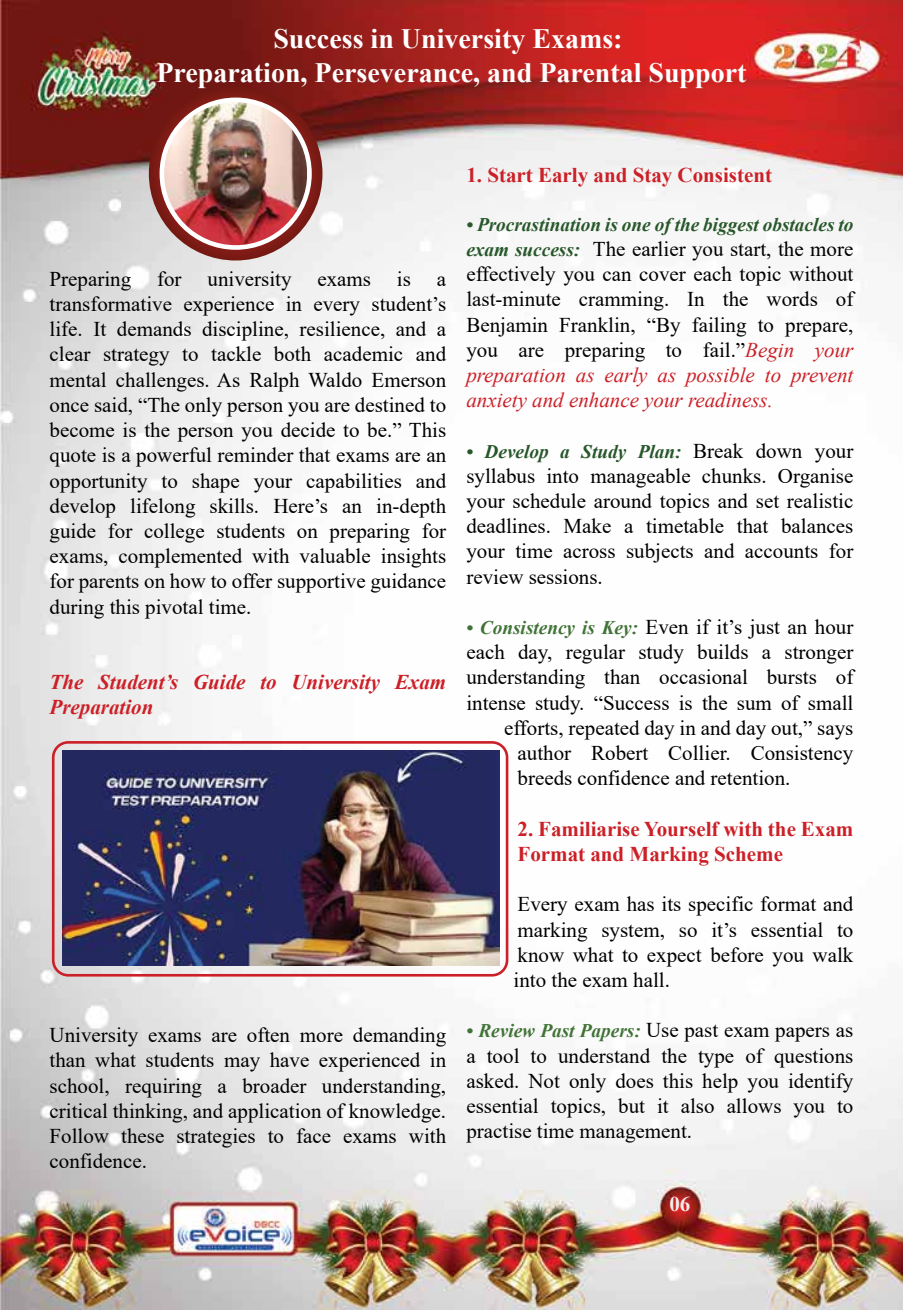
<style>
.page{position:relative;width:903px;height:1310px;background:#fff}
.page>*{position:absolute;margin:0;border:0;box-sizing:border-box;transform-origin:0 0}
.t1{font:700 28px/33.6px "Times New Roman";color:#fff;text-align:center}
.t2{font:21px/25.2px "Times New Roman";color:#000;text-align:justify}
.t3{font:700 21px/25.2px "Times New Roman";color:#cb2027}
.t4{font:italic 700 21px/25.2px "Times New Roman";color:#cb2027}
.t5{font:700 21px "Times New Roman";color:#f1efee}
.t6{font:italic 700 19.25px "Times New Roman";color:#27572a}
.s1{font-weight:700;font-style:italic;font-size:19.25px;color:#27572a}
.s2{font-style:italic;color:#cb2027}
.s3{font-weight:400;font-style:normal;font-size:21px;color:#000}
.s4{font-weight:700;font-style:italic;font-size:19.25px;color:#417337}
</style>
<div class="page">
<img style="left:0;top:0;width:903px;height:1310px">
<div style="left:149px;top:87px;width:173px;height:173px;background:#791a14;border-radius:87px"></div>
<img style="left:162px;top:100px;width:147px;height:147px">
<div style="left:160px;top:98px;width:152px;height:152px;border:5px solid #fff;border-radius:50%"></div>
<img style="left:62px;top:750px;width:437px;height:215px">
<div style="left:52px;top:741px;width:456px;height:235px;border:3px solid #cb2027;border-radius:15px"></div>
<h1 class="t1" style="left:156px;top:21px;width:592px">Success in University Exams:<br>Preparation, Perseverance, and Parental Support</h1>
<p class="t2" style="left:50px;top:265px;width:398px">Preparing for university exams is a transformative experience in every student’s life. It demands discipline, resilience, and a clear strategy to tackle both academic and mental challenges. As Ralph Waldo Emerson once said, “The only person you are destined to become is the person you decide to be.” This quote is a powerful reminder that exams are an opportunity to shape your capabilities and develop lifelong skills. Here’s an in-depth guide for college students on preparing for exams, complemented with valuable insights for parents on how to offer supportive guidance during this pivotal time.</p>
<p class="t4" style="left:50px;top:669px;width:398px">The Student’s Guide to University Exam<br>Preparation</p>
<p class="t2" style="left:50px;top:1021px;width:398px">University exams are often more demanding than what students may have experienced in school, requiring a broader understanding, critical thinking, and application of knowledge.<br>Follow these strategies to face exams with confidence.</p>
<p class="t3" style="left:466px;top:162px;width:307px">1. Start Early and Stay Consistent</p>
<p class="t6" style="left:466px;top:211px;width:388px">• Procrastination is one of the biggest obstacles to</p>
<p class="t2" style="left:466px;top:236px;width:388px"><span class="s1">exam success:</span> The earlier you start, the more effectively you can cover each topic without last-minute cramming. In the words of Benjamin Franklin, “By failing to prepare, you are preparing to fail.”<span class="s2">Begin your preparation as early as possible to prevent anxiety and enhance your readiness.</span></p>
<p class="t6" style="left:466px;top:438px;width:388px">• Develop a Study Plan: <span class="s3">Break down your</span></p>
<p class="t2" style="left:466px;top:462px;width:388px">syllabus into manageable chunks. Organise your schedule around topics and set realistic deadlines. Make a timetable that balances your time across subjects and accounts for review sessions.</p>
<p class="t2" style="left:466px;top:614px;width:388px"><span class="s4">• Consistency is Key:</span> Even if it’s just an hour</p>
<p class="t2" style="left:466px;top:639px;width:388px">each day, regular study builds a stronger</p>
<p class="t2" style="left:466px;top:664px;width:388px">understanding than occasional bursts of</p>
<p class="t2" style="left:466px;top:689px;width:388px">intense study. “Success is the sum of small</p>
<p class="t2" style="left:504px;top:714px;width:351px">efforts, repeated day in and day out,” says</p>
<p class="t2" style="left:517px;top:740px;width:337px">author Robert Collier. Consistency</p>
<p class="t2" style="left:517px;top:765px;width:274px">breeds confidence and retention.</p>
<p class="t3" style="left:517px;top:815px;width:337px">2. Familiarise Yourself with the Exam<br>Format and Marking Scheme</p>
<p class="t2" style="left:514px;top:891px;width:341px">Every exam has its specific format and marking system, so it’s essential to know what to expect before you walk into the exam hall.</p>
<p class="t2" style="left:466px;top:1017px;width:388px"><span class="s4">• Review Past Papers:</span> Use past exam papers as a tool to understand the type of questions asked. Not only does this help you identify essential topics, but it also allows you to practise time management.</p>
<p class="t5" style="left:669px;top:1189px;width:22px">06</p>
</div>
